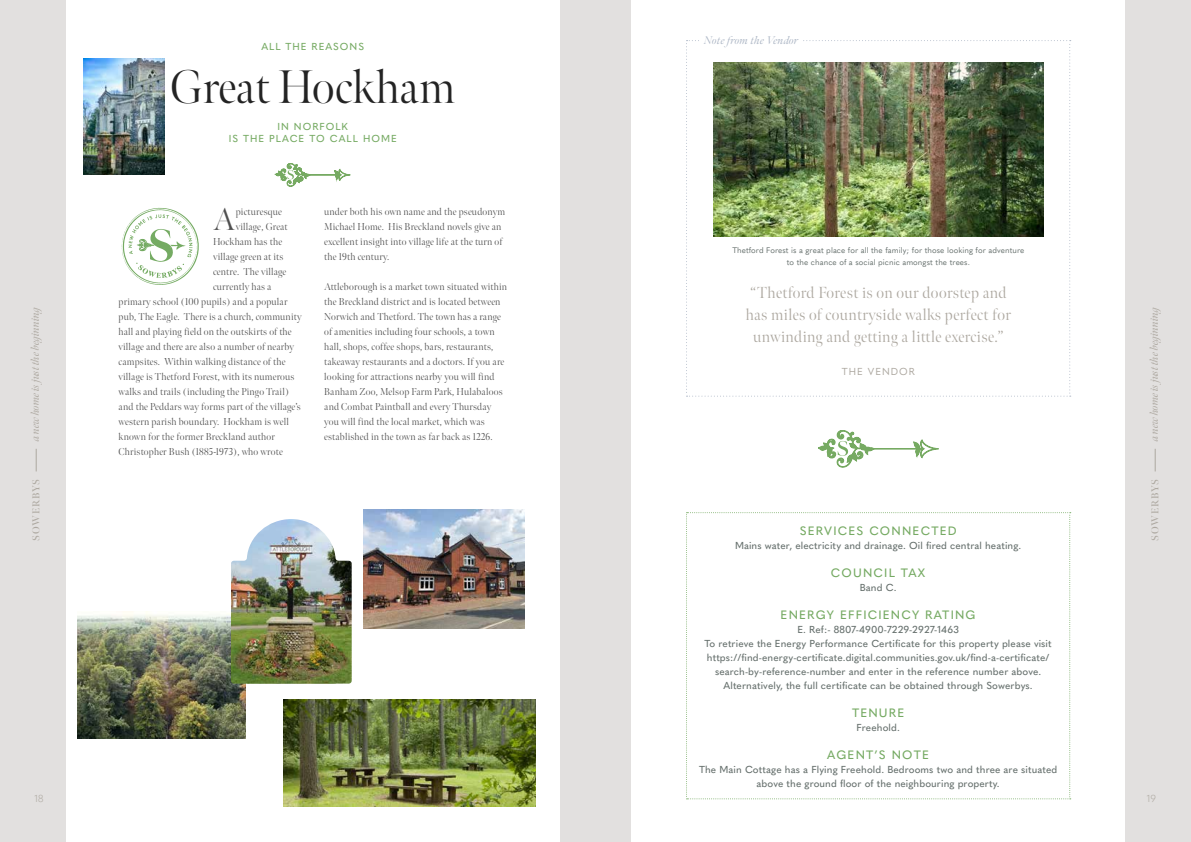
<style>
.page{position:relative;width:1191px;height:842px;background:#fff}
.page>*{position:absolute;margin:0;border:0;box-sizing:border-box;transform-origin:0 0}
.t1{font:300 47px "Meno Banner";letter-spacing:-.005em;color:#232323}
.t2{font:300 31.6px "Meno Banner";color:#4f4f4f}
.t3{font:300 16px/22px "Meno Banner";letter-spacing:.025em;color:#ada8a0;text-align:center}
.t4{font:500 12px "Quasimoda";letter-spacing:.1em;color:#76aa63}
.t5{font:italic 11px "Meno Banner";letter-spacing:-.01em;color:#ada8a0}
.t6{font:italic 11px "Meno Banner";letter-spacing:.025em;color:#abb5c4}
.t7{font:300 10px/15px "Meno Banner";letter-spacing:.02em;color:#4f4f4f}
.t8{font:500 10px/14px "Quasimoda";letter-spacing:.01em;color:#656f6c;text-align:center}
.t9{font:500 10px/12px "Quasimoda";letter-spacing:.1em;color:#76aa63;text-align:center}
.t10{font:600 10px "Meno Banner";letter-spacing:.08em;color:#ada8a0}
.t11{font:10px "Quasimoda";letter-spacing:.1em;color:#aca79f}
.t12{font:300 10px "Quasimoda";color:#ada8a0}
.t13{font:8px/12px "Quasimoda";letter-spacing:.01em;color:#656f6c;text-align:center}
</style>
<div class="page">
<div style="left:0;top:0;width:595px;height:842px;background:#e2e0df"></div>
<div style="left:595px;top:0;width:596px;height:842px;background:#e2e0df"></div>
<svg style="left:36px;top:449px;width:1px;height:22px"></svg>
<svg style="left:1155px;top:449px;width:1px;height:22px"></svg>
<div style="left:631px;top:0;width:493px;height:842px;background:#fff"></div>
<svg style="left:818px;top:430px;width:120px;height:37px"></svg>
<svg style="left:686px;top:40px;width:384px;height:357px"></svg>
<img style="left:713px;top:62px;width:330px;height:174px">
<div style="left:700px;top:36px;width:102px;height:8px;background:#fff"></div>
<svg style="left:686px;top:512px;width:384px;height:287px"></svg>
<div style="left:66px;top:0;width:493px;height:842px;background:#fff"></div>
<img style="left:84px;top:59px;width:80px;height:116px">
<img style="left:284px;top:699px;width:251px;height:107px">
<img style="left:77px;top:611px;width:168px;height:128px">
<img style="left:363px;top:510px;width:161px;height:119px">
<img style="left:231px;top:519px;width:121px;height:165px">
<svg style="left:121px;top:208px;width:78px;height:77px"></svg>
<svg style="left:275px;top:163px;width:75px;height:23px"></svg>
<p class="t9" style="left:261px;top:40px;width:104px">ALL THE REASONS</p>
<h1 class="t1" style="left:170px;top:59px;width:286px">Great Hockham</h1>
<p class="t9" style="left:229px;top:120px;width:169px">IN NORFOLK<br>IS THE PLACE TO CALL HOME</p>
<p class="t6" style="left:704px;top:34px;width:96px">Note from the Vendor</p>
<p class="t7" style="left:324px;top:205px;width:182px">under both his own name and the pseudonym Michael Home. His Breckland novels give an excellent insight into village life at the turn of the 19th century.</p>
<p class="t7" style="left:324px;top:280px;width:184px">Attleborough is a market town situated within the Breckland district and is located between Norwich and Thetford. The town has a range of amenities including four schools, a town hall, shops, coffee shops, bars, restaurants, takeaway restaurants and a doctors. If you are looking for attractions nearby you will find Banham Zoo, Melsop Farm Park, Hulabaloos and Combat Paintball and every Thursday you will find the local market, which was established in the town as far back as 1226.</p>
<h2 class="t2" style="left:213px;top:201px;width:24px">A</h2>
<p class="t7" style="left:236px;top:205px;width:48px">picturesque</p>
<p class="t7" style="left:236px;top:220px;width:53px">village, Great</p>
<p class="t7" style="left:213px;top:235px;width:71px">Hockham has the</p>
<p class="t7" style="left:213px;top:250px;width:72px">village green at its</p>
<p class="t7" style="left:213px;top:265px;width:75px">centre. The village</p>
<p class="t7" style="left:213px;top:280px;width:60px">currently has a</p>
<p class="t7" style="left:119px;top:295px;width:170px">primary school (100 pupils) and a popular</p>
<p class="t7" style="left:119px;top:310px;width:184px">pub, The Eagle. There is a church, community</p>
<p class="t7" style="left:119px;top:325px;width:174px">hall and playing field on the outskirts of the</p>
<p class="t7" style="left:119px;top:340px;width:177px">village and there are also a number of nearby</p>
<p class="t7" style="left:119px;top:355px;width:168px">campsites. Within walking distance of the</p>
<p class="t7" style="left:119px;top:370px;width:177px">village is Thetford Forest, with its numerous</p>
<p class="t7" style="left:119px;top:385px;width:172px">walks and trails (including the Pingo Trail)</p>
<p class="t7" style="left:119px;top:400px;width:183px">and the Peddars way forms part of the village’s</p>
<p class="t7" style="left:119px;top:415px;width:172px">western parish boundary. Hockham is well</p>
<p class="t7" style="left:119px;top:430px;width:158px">known for the former Breckland author</p>
<p class="t7" style="left:119px;top:445px;width:166px">Christopher Bush (1885-1973), who wrote</p>
<p class="t13" style="left:732px;top:243px;width:293px">Thetford Forest is a great place for all the family; for those looking for adventure to the chance of a social picnic amongst the trees.</p>
<h3 class="t3" style="left:746px;top:281px;width:266px">“Thetford Forest is on our doorstep and has miles of countryside walks perfect for unwinding and getting a little exercise.”</h3>
<p class="t11" style="left:842px;top:363px;width:74px">THE VENDOR</p>
<p class="t5" style="left:29px;top:441px;width:138px;rotate:-90deg">a new home is just the beginning</p>
<p class="t5" style="left:1147px;top:441px;width:138px;rotate:-90deg">a new home is just the beginning</p>
<p class="t10" style="left:30px;top:541px;width:63px;rotate:-90deg">SOWERBYS</p>
<p class="t10" style="left:1149px;top:541px;width:63px;rotate:-90deg">SOWERBYS</p>
<p class="t4" style="left:799px;top:522px;width:158px">SERVICES CONNECTED</p>
<p class="t8" style="left:735px;top:538px;width:288px">Mains water, electricity and drainage. Oil fired central heating.</p>
<p class="t4" style="left:831px;top:564px;width:96px">COUNCIL TAX</p>
<p class="t8" style="left:860px;top:580px;width:38px">Band C.</p>
<p class="t4" style="left:780px;top:606px;width:196px">ENERGY EFFICIENCY RATING</p>
<p class="t8" style="left:704px;top:622px;width:348px">E. Ref:- 8807-4900-7229-2927-1463<br>To retrieve the Energy Performance Certificate for this property please visit https://find-energy-certificate.digital.communities.gov.uk/find-a-certificate/ search-by-reference-number and enter in the reference number above.<br>Alternatively, the full certificate can be obtained through Sowerbys.</p>
<p class="t4" style="left:852px;top:704px;width:54px">TENURE</p>
<p class="t8" style="left:856px;top:720px;width:45px">Freehold.</p>
<p class="t4" style="left:827px;top:746px;width:103px">AGENT’S NOTE</p>
<p class="t8" style="left:699px;top:762px;width:360px">The Main Cottage has a Flying Freehold. Bedrooms two and three are situated above the ground floor of the neighbouring property.</p>
<p class="t12" style="left:35px;top:791px;width:10px">18</p>
<p class="t12" style="left:1146px;top:791px;width:11px">19</p>
</div>
